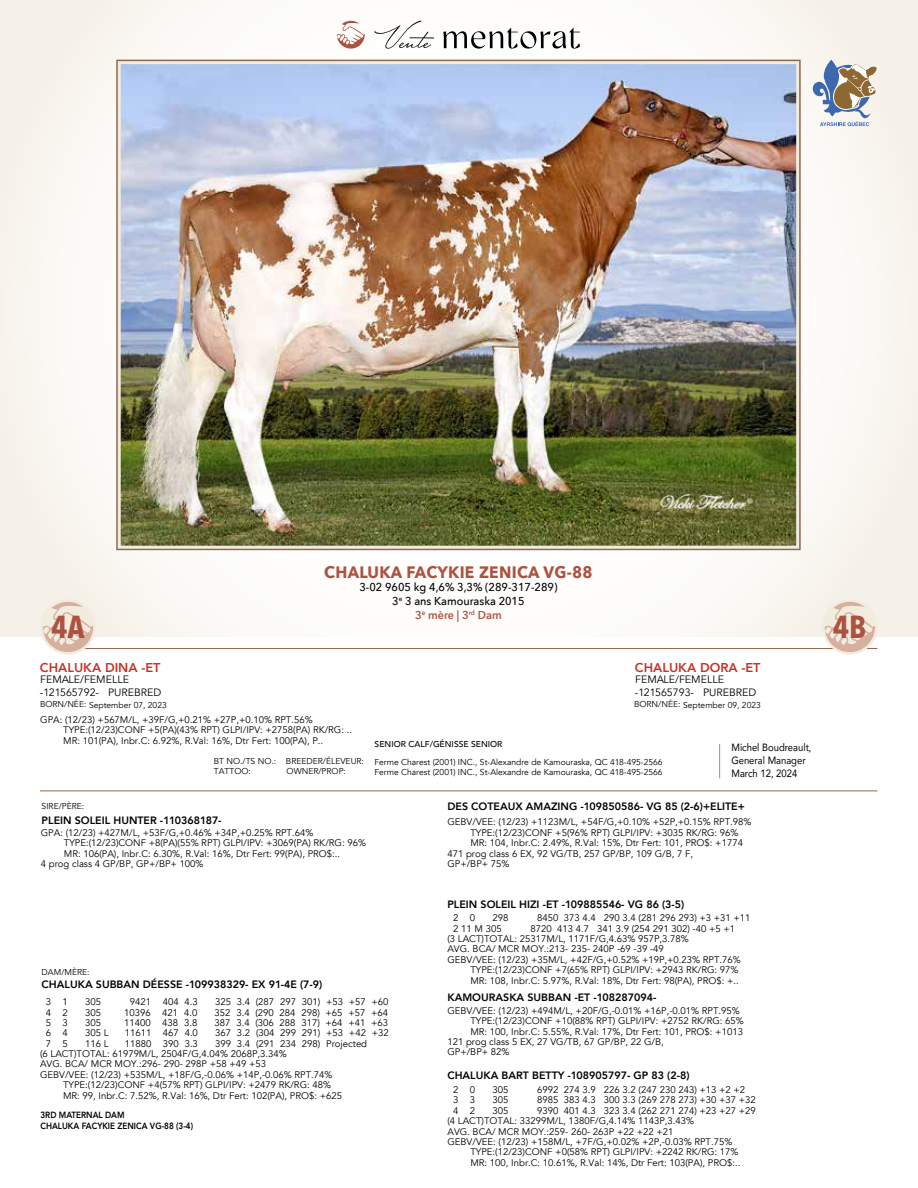
<style>
.page{position:relative;width:918px;height:1188px;background:#fff}
.page>*{position:absolute;margin:0;border:0;box-sizing:border-box;transform-origin:0 0}
.t1{font:700 31.65px "Avenir Next Condensed";color:#ae5240}
.t2{font:700 16.5px "Avenir Next";letter-spacing:.02em;color:#ae5240;scale:.95 1}
.t3{font:800 12.75px "Avenir";color:#c63327}
.t4{font:500 11.55px/13.8px "Avenir Next";color:#000;text-align:center;scale:.95 1}
.t5{font:800 10.65px "Avenir";color:#000}
.t6{font:10.65px "Avenir";color:#000}
.t7{font:10.5px/12.6px "Avenir";color:#000;scale:.9 1}
.t8{font:9.6px/10.4px "Avenir";color:#000}
.t9{font:800 9px/10.8px "Avenir";color:#000;scale:.9 1}
.t10{font:8.55px/10.4px "Avenir";color:#000}
.t11{font:500 8.55px "Avenir";color:#000}
.s1{font-weight:600;color:#ae5240}
</style>
<div class="page">
<div style="left:0;top:0;width:918px;height:636px;background:#faf8f3"></div>
<hr style="left:68px;top:648px;width:810px;height:1px;background:#90684d">
<hr style="left:40px;top:791px;width:838px;height:1px;background:#90684d">
<img style="left:122px;top:65px;width:673px;height:480px">
<div style="left:118px;top:61px;width:681px;height:488px;border:3px solid #f2ecde"></div>
<svg style="left:374px;top:21px;width:60px;height:28px"></svg>
<svg style="left:443px;top:28px;width:137px;height:21px"></svg>
<svg style="left:337px;top:21px;width:28px;height:28px"></svg>
<div style="left:40px;top:599px;width:56px;height:56px;background:#f2ecde;border-radius:50%"></div>
<svg style="left:43px;top:602px;width:50px;height:50px"></svg>
<div style="left:822px;top:599px;width:55px;height:56px;background:#f2ecde;border-radius:50%"></div>
<svg style="left:825px;top:602px;width:50px;height:50px"></svg>
<hr style="left:719px;top:744px;width:1px;height:34px;background:#939393">
<svg style="left:813px;top:60px;width:65px;height:66px"></svg>
<h2 class="t2" style="left:324px;top:557px;width:284px">CHALUKA FACYKIE ZENICA VG-88</h2>
<p class="t4" style="left:359px;top:580px;width:210px">3-02 9605 kg 4,6% 3,3% (289-317-289)<br>3<sup>e</sup> 3 ans Kamouraska 2015<br><span class="s1">3</span><sup>e</sup> <span class="s1">mère | 3</span><sup>rd</sup> <span class="s1">Dam</span></p>
<h1 class="t1" style="left:51px;top:608px;width:35px">4A</h1>
<h1 class="t1" style="left:833px;top:608px;width:35px">4B</h1>
<h3 class="t3" style="left:40px;top:657px;width:122px">CHALUKA DINA -ET</h3>
<p class="t6" style="left:40px;top:686px;width:123px">-121565792- PUREBRED</p>
<p class="t6" style="left:40px;top:673px;width:90px">FEMALE/FEMELLE</p>
<h3 class="t3" style="left:635px;top:657px;width:127px">CHALUKA DORA -ET</h3>
<p class="t6" style="left:635px;top:686px;width:123px">-121565793- PUREBRED</p>
<p class="t6" style="left:635px;top:673px;width:90px">FEMALE/FEMELLE</p>
<p class="t10" style="left:40px;top:700px;width:128px">BORN/NÉE: September 07, 2023</p>
<p class="t10" style="left:634px;top:700px;width:128px">BORN/NÉE: September 09, 2023</p>
<p class="t8" style="left:63px;top:715px;width:290px;text-indent:-23px">GPA: (12/23) +567M/L, +39F/G,+0.21% +27P,+0.10% RPT.56%<br>TYPE:(12/23)CONF +5(PA)(43% RPT) GLPI/IPV: +2758(PA) RK/RG: ..<br>MR: 101(PA), Inbr.C: 6.92%, R.Val: 16%, Dtr Fert: 100(PA), P..</p>
<p class="t11" style="left:375px;top:736px;width:129px">SENIOR CALF/GÉNISSE SENIOR</p>
<p class="t7" style="left:731px;top:741px;width:91px">Michel Boudreault,<br>General Manager<br>March 12, 2024</p>
<p class="t10" style="left:259px;top:754px;width:106px;line-height:14.2px;text-indent:27px">BREEDER/ÉLEVEUR:<br>OWNER/PROP:</p>
<p class="t10" style="left:374px;top:757px;width:290px">Ferme Charest (2001) INC., St-Alexandre de Kamouraska, QC 418-495-2566<br>Ferme Charest (2001) INC., St-Alexandre de Kamouraska, QC 418-495-2566</p>
<p class="t10" style="left:214px;top:756px;width:64px">BT NO./TS NO.:<br>TATTOO:</p>
<p class="t10" style="left:287px;top:766px;width:61px">OWNER/PROP:</p>
<p class="t10" style="left:42px;top:801px;width:44px">SIRE/PÈRE:</p>
<p class="t5" style="left:42px;top:812px;width:182px">PLEIN SOLEIL HUNTER -110368187-</p>
<p class="t8" style="left:41px;top:827px;width:274px">GPA: (12/23) +427M/L, +53F/G,+0.46% +34P,+0.25% RPT.64%</p>
<p class="t8" style="left:64px;top:838px;width:304px">TYPE:(12/23)CONF +8(PA)(55% RPT) GLPI/IPV: +3069(PA) RK/RG: 96%</p>
<p class="t8" style="left:64px;top:848px;width:278px">MR: 106(PA), Inbr.C: 6.30%, R.Val: 16%, Dtr Fert: 99(PA), PRO$:..</p>
<p class="t8" style="left:41px;top:859px;width:164px">4 prog class 4 GP/BP, GP+/BP+ 100%</p>
<p class="t10" style="left:42px;top:967px;width:50px">DAM/MÈRE:</p>
<p class="t5" style="left:42px;top:976px;width:282px">CHALUKA SUBBAN DÉESSE -109938329- EX 91-4E (7-9)</p>
<p class="t8" style="left:46px;top:997px;width:24px">3 1</p>
<p class="t8" style="left:85px;top:997px;width:17px">305</p>
<p class="t8" style="left:130px;top:997px;width:69px">9421 404 4.3</p>
<p class="t8" style="left:215px;top:997px;width:175px">325 3.4 (287 297 301) +53 +57 +60</p>
<p class="t8" style="left:46px;top:1007px;width:24px">4 2</p>
<p class="t8" style="left:85px;top:1007px;width:17px">305</p>
<p class="t8" style="left:124px;top:1007px;width:75px">10396 421 4.0</p>
<p class="t8" style="left:215px;top:1007px;width:175px">352 3.4 (290 284 298) +65 +57 +64</p>
<p class="t8" style="left:46px;top:1018px;width:24px">5 3</p>
<p class="t8" style="left:85px;top:1018px;width:17px">305</p>
<p class="t8" style="left:124px;top:1018px;width:75px">11400 438 3.8</p>
<p class="t8" style="left:215px;top:1018px;width:175px">387 3.4 (306 288 317) +64 +41 +63</p>
<p class="t8" style="left:46px;top:1028px;width:24px">6 4</p>
<p class="t8" style="left:85px;top:1028px;width:25px">305 L</p>
<p class="t8" style="left:125px;top:1028px;width:75px">11611 467 4.0</p>
<p class="t8" style="left:215px;top:1028px;width:175px">367 3.2 (304 299 291) +53 +42 +32</p>
<p class="t8" style="left:46px;top:1038px;width:24px">7 5</p>
<p class="t8" style="left:85px;top:1038px;width:25px">116 L</p>
<p class="t8" style="left:125px;top:1038px;width:75px">11880 390 3.3</p>
<p class="t8" style="left:215px;top:1038px;width:153px">399 3.4 (291 234 298) Projected</p>
<p class="t8" style="left:40px;top:1049px;width:248px">(6 LACT)TOTAL: 61979M/L, 2504F/G,4.04% 2068P,3.34%</p>
<p class="t8" style="left:40px;top:1059px;width:228px">AVG. BCA/ MCR MOY.:296- 290- 298P +58 +49 +53</p>
<p class="t8" style="left:40px;top:1069px;width:294px">GEBV/VEE: (12/23) +535M/L, +18F/G,-0.06% +14P,-0.06% RPT.74%</p>
<p class="t8" style="left:63px;top:1080px;width:270px">TYPE:(12/23)CONF +4(57% RPT) GLPI/IPV: +2479 RK/RG: 48%</p>
<p class="t8" style="left:63px;top:1090px;width:280px">MR: 99, Inbr.C: 7.52%, R.Val: 16%, Dtr Fert: 102(PA), PRO$: +625</p>
<p class="t9" style="left:40px;top:1109px;width:171px">3RD MATERNAL DAM<br>CHALUKA FACYKIE ZENICA VG-88 (3-4)</p>
<p class="t5" style="left:447px;top:798px;width:299px">DES COTEAUX AMAZING -109850586- VG 85 (2-6)+ELITE+</p>
<p class="t8" style="left:447px;top:817px;width:306px">GEBV/VEE: (12/23) +1123M/L, +54F/G,+0.10% +52P,+0.15% RPT.98%</p>
<p class="t8" style="left:470px;top:827px;width:270px">TYPE:(12/23)CONF +5(96% RPT) GLPI/IPV: +3035 RK/RG: 96%</p>
<p class="t8" style="left:470px;top:838px;width:274px">MR: 104, Inbr.C: 2.49%, R.Val: 15%, Dtr Fert: 101, PRO$: +1774</p>
<p class="t8" style="left:447px;top:848px;width:247px">471 prog class 6 EX, 92 VG/TB, 257 GP/BP, 109 G/B, 7 F,</p>
<p class="t8" style="left:447px;top:859px;width:64px">GP+/BP+ 75%</p>
<p class="t5" style="left:447px;top:896px;width:238px">PLEIN SOLEIL HIZI -ET -109885546- VG 86 (3-5)</p>
<p class="t8" style="left:453px;top:913px;width:24px">2 0</p>
<p class="t8" style="left:493px;top:913px;width:17px">298</p>
<p class="t8" style="left:537px;top:913px;width:215px">8450 373 4.4 290 3.4 (281 296 293) +3 +31 +11</p>
<p class="t8" style="left:453px;top:923px;width:50px">2 11 M 305</p>
<p class="t8" style="left:530px;top:923px;width:206px">8720 413 4.7 341 3.9 (254 291 302) -40 +5 +1</p>
<p class="t8" style="left:447px;top:934px;width:243px">(3 LACT)TOTAL: 25317M/L, 1171F/G,4.63% 957P,3.78%</p>
<p class="t8" style="left:447px;top:944px;width:218px">AVG. BCA/ MCR MOY.:213- 235- 240P -69 -39 -49</p>
<p class="t8" style="left:447px;top:954px;width:295px">GEBV/VEE: (12/23) +35M/L, +42F/G,+0.52% +19P,+0.23% RPT.76%</p>
<p class="t8" style="left:470px;top:965px;width:270px">TYPE:(12/23)CONF +7(65% RPT) GLPI/IPV: +2943 RK/RG: 97%</p>
<p class="t8" style="left:470px;top:975px;width:270px">MR: 108, Inbr.C: 5.97%, R.Val: 18%, Dtr Fert: 98(PA), PRO$: +..</p>
<p class="t5" style="left:447px;top:989px;width:210px">KAMOURASKA SUBBAN -ET -108287094-</p>
<p class="t8" style="left:447px;top:1006px;width:294px">GEBV/VEE: (12/23) +494M/L, +20F/G,-0.01% +16P,-0.01% RPT.95%</p>
<p class="t8" style="left:470px;top:1016px;width:275px">TYPE:(12/23)CONF +10(88% RPT) GLPI/IPV: +2752 RK/RG: 65%</p>
<p class="t8" style="left:470px;top:1026px;width:274px">MR: 100, Inbr.C: 5.55%, R.Val: 17%, Dtr Fert: 101, PRO$: +1013</p>
<p class="t8" style="left:447px;top:1037px;width:218px">121 prog class 5 EX, 27 VG/TB, 67 GP/BP, 22 G/B,</p>
<p class="t8" style="left:447px;top:1047px;width:64px">GP+/BP+ 82%</p>
<p class="t5" style="left:447px;top:1067px;width:244px">CHALUKA BART BETTY -108905797- GP 83 (2-8)</p>
<p class="t8" style="left:453px;top:1085px;width:24px">2 0</p>
<p class="t8" style="left:493px;top:1085px;width:17px">305</p>
<p class="t8" style="left:537px;top:1085px;width:209px">6992 274 3.9 226 3.2 (247 230 243) +13 +2 +2</p>
<p class="t8" style="left:453px;top:1095px;width:24px">3 3</p>
<p class="t8" style="left:493px;top:1095px;width:17px">305</p>
<p class="t8" style="left:537px;top:1095px;width:220px">8985 383 4.3 300 3.3 (269 278 273) +30 +37 +32</p>
<p class="t8" style="left:453px;top:1105px;width:24px">4 2</p>
<p class="t8" style="left:493px;top:1105px;width:17px">305</p>
<p class="t8" style="left:537px;top:1105px;width:220px">9390 401 4.3 323 3.4 (262 271 274) +23 +27 +29</p>
<p class="t8" style="left:447px;top:1116px;width:248px">(4 LACT)TOTAL: 33299M/L, 1380F/G,4.14% 1143P,3.43%</p>
<p class="t8" style="left:447px;top:1126px;width:228px">AVG. BCA/ MCR MOY.:259- 260- 263P +22 +22 +21</p>
<p class="t8" style="left:447px;top:1137px;width:286px">GEBV/VEE: (12/23) +158M/L, +7F/G,+0.02% +2P,-0.03% RPT.75%</p>
<p class="t8" style="left:470px;top:1147px;width:270px">TYPE:(12/23)CONF +0(58% RPT) GLPI/IPV: +2242 RK/RG: 17%</p>
<p class="t8" style="left:470px;top:1157px;width:271px">MR: 100, Inbr.C: 10.61%, R.Val: 14%, Dtr Fert: 103(PA), PRO$:..</p>
</div>
